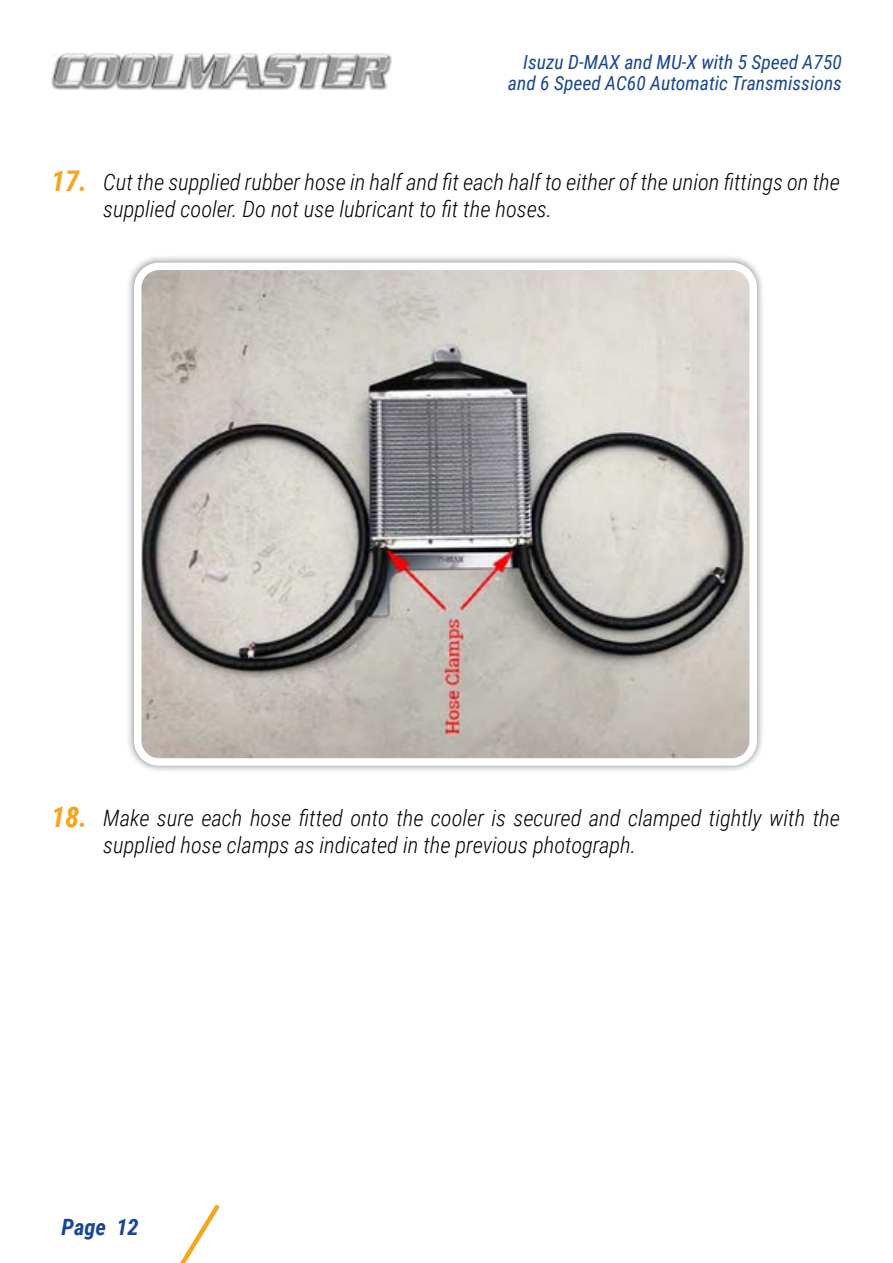
<style>
.page{position:relative;width:893px;height:1263px;background:#fff}
.page>*{position:absolute;margin:0;border:0;box-sizing:border-box;transform-origin:0 0}
.t1{font:italic 700 28.5px "Roboto Condensed";color:#f7a51c}
.t2{font:italic 300 22.5px/27px "Roboto Condensed";color:#000}
.t3{font:italic 700 22.5px "Roboto Condensed";color:#194793}
.t4{font:italic 19.5px/21px "Roboto Condensed";color:#194793;text-align:right}
</style>
<div class="page">
<svg style="left:180px;top:1204px;width:40px;height:59px"></svg>
<img style="left:51px;top:53px;width:340px;height:36px">
<div style="left:126px;top:255px;width:639px;height:519px;background:#000;opacity:.5"></div>
<img style="left:138px;top:266px;width:615px;height:496px">
<div style="left:134px;top:263px;width:623px;height:503px;border:8px solid #fff;border-radius:21px"></div>
<p class="t4" style="left:508px;top:50px;width:335px">Isuzu D-MAX and MU-X with 5 Speed A750 and 6 Speed AC60 Automatic Transmissions</p>
<p class="t1" style="left:51px;top:161px;width:38px">17.</p>
<p class="t2" style="left:103px;top:168px;width:738px">Cut the supplied rubber hose in half and fit each half to either of the union fittings on the supplied cooler. Do not use lubricant to fit the hoses.</p>
<p class="t1" style="left:51px;top:797px;width:38px">18.</p>
<p class="t2" style="left:103px;top:803px;width:738px">Make sure each hose fitted onto the cooler is secured and clamped tightly with the supplied hose clamps as indicated in the previous photograph.</p>
<p class="t3" style="left:62px;top:1212px;width:79px">Page 12</p>
</div>
